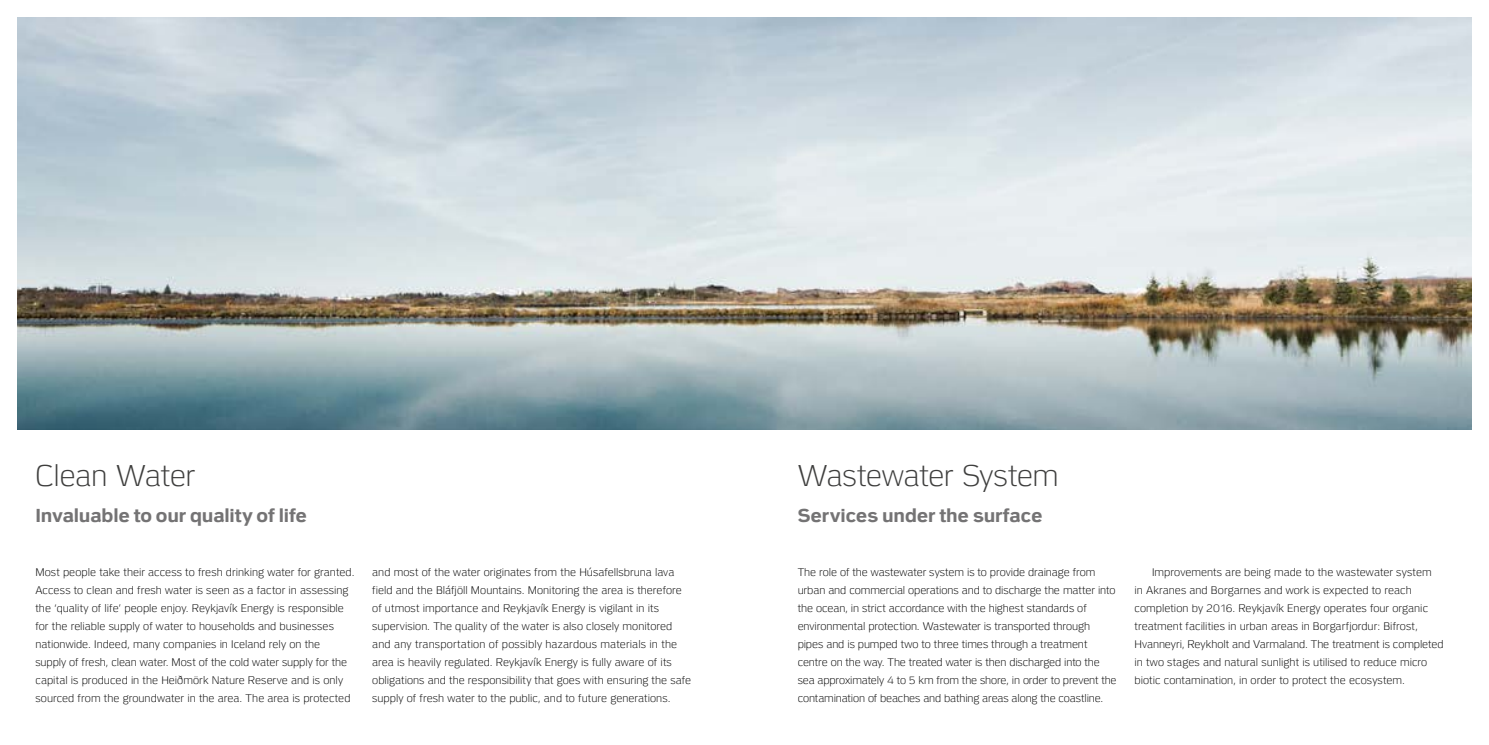
<style>
.page{position:relative;width:1489px;height:745px;background:#fff}
.page>*{position:absolute;margin:0;border:0;box-sizing:border-box;transform-origin:0 0}
.t1{font:300 30px "Or Sans";letter-spacing:-.02em;color:#3e3e3d}
.t2{font:700 18.75px "Or Sans";letter-spacing:-.01em;color:#747374}
.t3{font:300 11px/18px "Or Sans";color:#000}
</style>
<div class="page">
<img style="left:18px;top:18px;width:1452px;height:411px">
<h1 class="t1" style="left:35px;top:458px;width:161px">Clean Water</h1>
<h2 class="t2" style="left:35px;top:504px;width:273px">Invaluable to our quality of life</h2>
<p class="t3" style="left:35px;top:563px;width:320px">Most people take their access to fresh drinking water for granted.<br>Access to clean and fresh water is seen as a factor in assessing the ‘quality of life’ people enjoy. Reykjavík Energy is responsible for the reliable supply of water to households and businesses nationwide. Indeed, many companies in Iceland rely on the<br>supply of fresh, clean water. Most of the cold water supply for the capital is produced in the Heiðmörk Nature Reserve and is only sourced from the groundwater in the area. The area is protected</p>
<p class="t3" style="left:372px;top:563px;width:320px">and most of the water originates from the Húsafellsbruna lava field and the Bláfjöll Mountains. Monitoring the area is therefore of utmost importance and Reykjavík Energy is vigilant in its supervision. The quality of the water is also closely monitored and any transportation of possibly hazardous materials in the area is heavily regulated. Reykjavík Energy is fully aware of its obligations and the responsibility that goes with ensuring the safe supply of fresh water to the public, and to future generations.</p>
<h1 class="t1" style="left:797px;top:458px;width:263px">Wastewater System</h1>
<h2 class="t2" style="left:797px;top:504px;width:246px">Services under the surface</h2>
<p class="t3" style="left:797px;top:563px;width:320px">The role of the wastewater system is to provide drainage from urban and commercial operations and to discharge the matter into the ocean, in strict accordance with the highest standards of environmental protection. Wastewater is transported through pipes and is pumped two to three times through a treatment centre on the way. The treated water is then discharged into the sea approximately 4 to 5 km from the shore, in order to prevent the contamination of beaches and bathing areas along the coastline.</p>
<p class="t3" style="left:1134px;top:563px;width:311px;text-indent:18px">Improvements are being made to the wastewater system<br>in Akranes and Borgarnes and work is expected to reach completion by 2016. Reykjavík Energy operates four organic treatment facilities in urban areas in Borgarfjordur: Bifrost, Hvanneyri, Reykholt and Varmaland. The treatment is completed in two stages and natural sunlight is utilised to reduce micro biotic contamination, in order to protect the ecosystem.</p>
</div>
